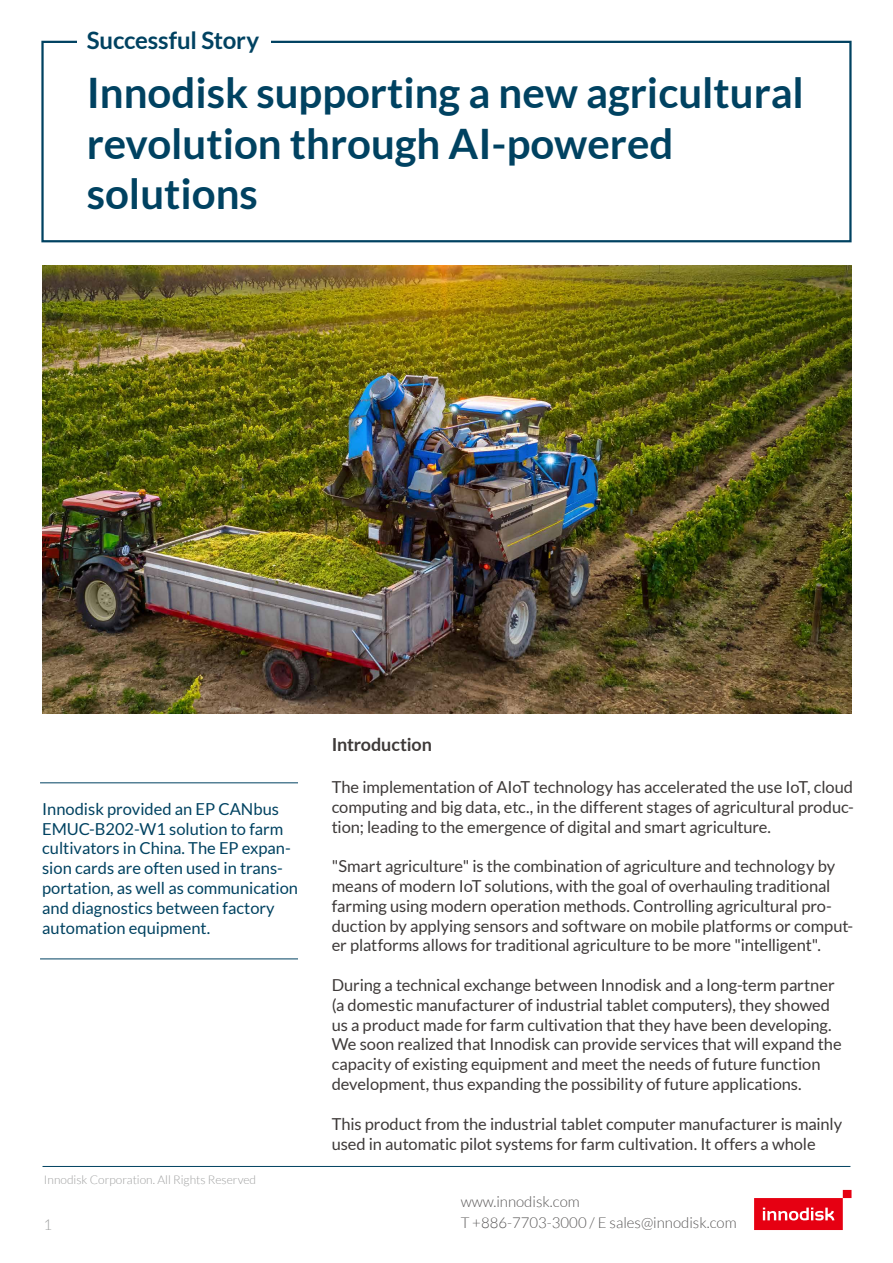
<style>
.page{position:relative;width:893px;height:1263px;background:#fff}
.page>*{position:absolute;margin:0;border:0;box-sizing:border-box;transform-origin:0 0}
.t1{font:700 42px/50.4px "Lato";color:#004261}
.t2{font:700 24px "Lato";letter-spacing:-.005em;color:#004261}
.t3{font:700 18px "Lato";letter-spacing:-.01em;color:#3e3a39}
.t4{font:16.5px/19.8px "Lato";letter-spacing:-.005em;color:#3e3a39}
.t5{font:16.5px/19.8px "Lato";color:#004261}
.t6{font:300 15px/21px "Lato";color:#595757}
.t7{font:300 15px "Lato";color:#9fa0a0}
.t8{font:300 12px "Lato";color:#9fa0a0}
</style>
<div class="page">
<hr style="left:43px;top:1166px;width:807px;height:1px;background:#004261">
<svg style="left:754px;top:1190px;width:97px;height:40px"></svg>
<div style="left:41px;top:41px;width:811px;height:201px;border:2px solid #004261"></div>
<div style="left:77px;top:13px;width:194px;height:55px;background:#fff"></div>
<hr style="left:40px;top:782px;width:258px;height:1px;background:#004261">
<hr style="left:40px;top:958px;width:258px;height:1px;background:#004261">
<img style="left:43px;top:266px;width:809px;height:448px">
<h2 class="t2" style="left:87px;top:26px;width:174px">Successful Story</h2>
<h1 class="t1" style="left:87px;top:67px;width:719px">Innodisk supporting a new agricultural revolution through AI-powered solutions</h1>
<p class="t5" style="left:42px;top:799px;width:257px">Innodisk provided an EP CANbus<br>EMUC-B202-W1 solution to farm cultivators in China. The EP expan&shy;sion cards are often used in trans&shy;portation, as well as communication and diagnostics between factory automation equipment.</p>
<p class="t8" style="left:44px;top:1173px;width:214px">Innodisk Corporation. All Rights Reserved</p>
<p class="t7" style="left:44px;top:1217px;width:10px">1</p>
<p class="t3" style="left:332px;top:734px;width:102px">Introduction</p>
<p class="t4" style="left:332px;top:777px;width:524px;text-align:justify">The implementation of AIoT technology has accelerated the use IoT, cloud computing and big data, etc., in the different stages of agricultural produc&shy;tion; leading to the emergence of digital and smart agriculture.</p>
<p class="t4" style="left:332px;top:856px;width:523px">"Smart agriculture" is the combination of agriculture and technology by means of modern IoT solutions, with the goal of overhauling traditional farming using modern operation methods. Controlling agricultural pro&shy;duction by applying sensors and software on mobile platforms or comput&shy;er platforms allows for traditional agriculture to be more "intelligent".</p>
<p class="t4" style="left:332px;top:975px;width:512px">During a technical exchange between Innodisk and a long-term partner (a domestic manufacturer of industrial tablet computers), they showed us a product made for farm cultivation that they have been developing.<br>We soon realized that Innodisk can provide services that will expand the capacity of existing equipment and meet the needs of future function development, thus expanding the possibility of future applications.</p>
<p class="t4" style="left:332px;top:1114px;width:512px">This product from the industrial tablet computer manufacturer is mainly used in automatic pilot systems for farm cultivation. It offers a whole</p>
<p class="t6" style="left:461px;top:1191px;width:277px">www.innodisk.com<br>T +886-7703-3000 / E sales@innodisk.com</p>
</div>
